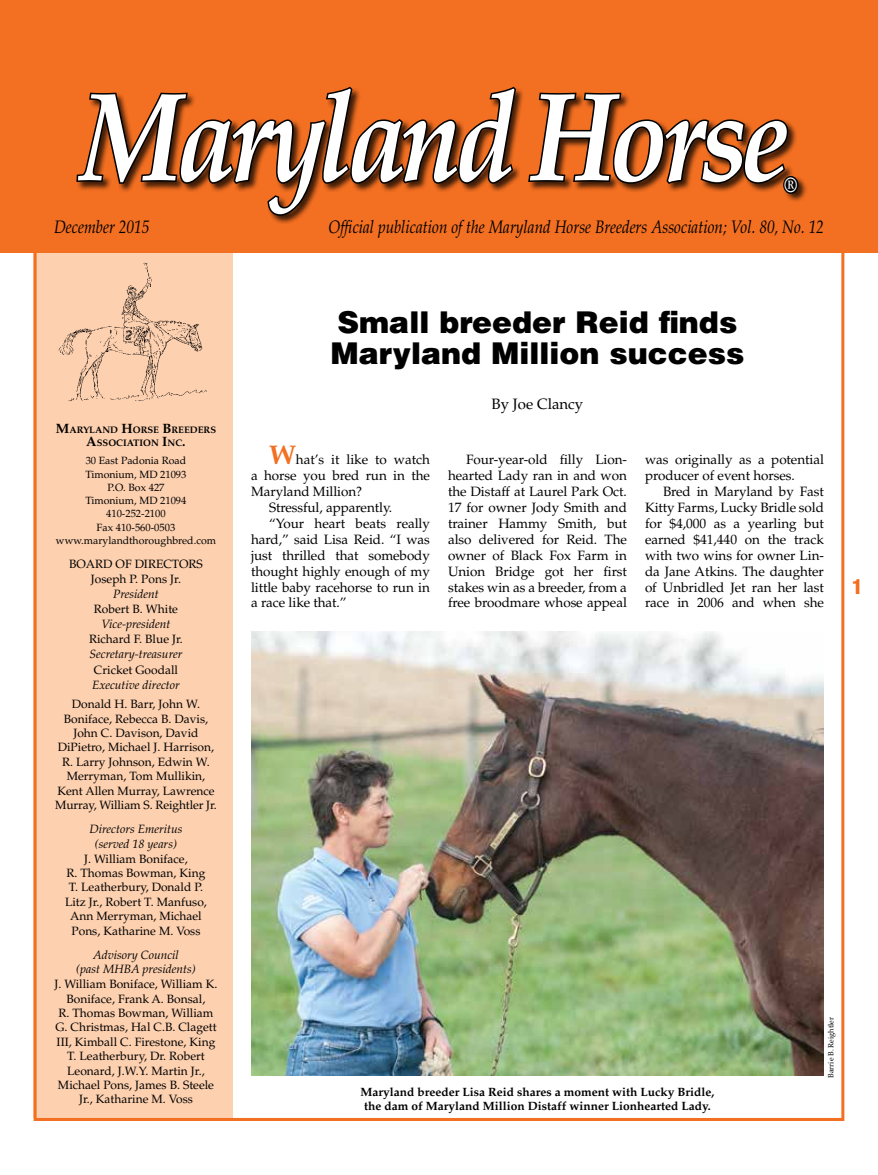
<style>
.page{position:relative;width:878px;height:1175px;background:#fff}
.page>*{position:absolute;margin:0;border:0;box-sizing:border-box;transform-origin:0 0}
.t1{font:italic 700 126px "Palatino LT Std";letter-spacing:-.05em;color:#fff;scale:.85 1}
.t2{font:900 30px/31.5px "Helvetica";color:#000}
.t3{font:italic 700 21px "Palatino LT Std";color:#fff;scale:.85 1}
.t4{font:800 condensed 21px "Helvetica Neue";color:#f36f21}
.t5{font:italic 18px "Palatino LT Std";color:#000;scale:.85 1}
.t6{font:15px "Palatino LT Std";color:#000}
.t7{font:13.5px/15.9px "Palatino LT Std";letter-spacing:-.005em;color:#000;text-align:justify}
.t8{font:12px/14.4px "Palatino LT Std";color:#000;text-align:center}
.t9{font:italic 12px/15px "Palatino LT Std";color:#000;text-align:center}
.t10{font:700 12px/13.5px "Palatino LT Std";color:#000;text-align:center}
.t11{font:10.5px/13.2px "Palatino LT Std";color:#000;text-align:center}
.t12{font:700 9.45px/13.5px "Palatino LT Std";color:#000;text-align:center}
.t13{font:7.5px "Palatino LT Std";color:#000}
.s1{font-size:13.5px}
.s2{font-weight:700;font-size:27px;color:#f36f21}
</style>
<div class="page">
<div style="left:34px;top:233px;width:199px;height:885px;background:#fdd0af"></div>
<div style="left:0;top:0;width:878px;height:252px;background:#f36f21"></div>
<svg style="left:76px;top:86px;width:441px;height:131px"></svg>
<svg style="left:528px;top:92px;width:272px;height:103px"></svg>
<img style="left:58px;top:262px;width:149px;height:140px">
<img style="left:251px;top:632px;width:573px;height:443px">
<h1 class="t1" style="left:80px;top:63px;width:835px">Maryland Horse</h1>
<h3 class="t3" style="left:784px;top:173px;width:17px">®</h3>
<h3 class="t5" style="left:54px;top:216px;width:114px">December 2015</h3>
<h3 class="t5" style="left:328px;top:216px;width:584px">Official publication of the Maryland Horse Breeders Association; Vol. 80, No. 12</h3>
<p class="t12" style="left:56px;top:423px;width:162px"><span class="s1">M</span>ARYLAND <span class="s1">H</span>ORSE <span class="s1">B</span>REEDERS<br><span class="s1">A</span>SSOCIATION <span class="s1">I</span>NC<span class="s1">.</span></p>
<p class="t11" style="left:56px;top:454px;width:162px">30 East Padonia Road<br>Timonium, MD 21093<br>P.O. Box 427<br>Timonium, MD 21094<br>410-252-2100<br>Fax 410-560-0503 www.marylandthoroughbred.com</p>
<p class="t8" style="left:69px;top:556px;width:135px;line-height:15px">BOARD OF DIRECTORS<br>Joseph P. Pons Jr.</p>
<p class="t9" style="left:113px;top:587px;width:47px">President</p>
<p class="t8" style="left:94px;top:602px;width:86px">Robert B. White</p>
<p class="t9" style="left:101px;top:617px;width:71px">Vice-president</p>
<p class="t8" style="left:89px;top:632px;width:95px">Richard F. Blue Jr.</p>
<p class="t9" style="left:89px;top:647px;width:94px">Secretary-treasurer</p>
<p class="t8" style="left:94px;top:662px;width:85px">Cricket Goodall</p>
<p class="t9" style="left:92px;top:677px;width:89px">Executive director</p>
<p class="t8" style="left:55px;top:697px;width:163px">Donald H. Barr, John W.<br>Boniface, Rebecca B. Davis,<br>John C. Davison, David<br>DiPietro, Michael J. Harrison,<br>R. Larry Johnson, Edwin W.<br>Merryman, Tom Mullikin,<br>Kent Allen Murray, Lawrence<br>Murray, William S. Reightler Jr.</p>
<p class="t9" style="left:89px;top:821px;width:95px">Directors Emeritus (served 18 years)</p>
<p class="t8" style="left:65px;top:851px;width:143px">J. William Boniface,<br>R. Thomas Bowman, King<br>T. Leatherbury, Donald P.<br>Litz Jr., Robert T. Manfuso,<br>Ann Merryman, Michael<br>Pons, Katharine M. Voss</p>
<p class="t9" style="left:76px;top:947px;width:121px;line-height:14.4px">Advisory Council<br>(past MHBA presidents)</p>
<p class="t8" style="left:54px;top:977px;width:164px">J. William Boniface, William K.<br>Boniface, Frank A. Bonsal,<br>R. Thomas Bowman, William<br>G. Christmas, Hal C.B. Clagett<br>III, Kimball C. Firestone, King<br>T. Leatherbury, Dr. Robert<br>Leonard, J.W.Y. Martin Jr.,<br>Michael Pons, James B. Steele<br>Jr., Katharine M. Voss</p>
<h2 class="t2" style="left:330px;top:305px;width:415px">Small breeder Reid finds<br>Maryland Million success</h2>
<p class="t6" style="left:491px;top:395px;width:93px">By Joe Clancy</p>
<p class="t7" style="left:269px;top:452px;width:162px"><span class="s2">W</span>hat’s it like to watch</p>
<p class="t7" style="left:251px;top:468px;width:180px">a horse you bred run in the</p>
<p class="t7" style="left:251px;top:484px;width:113px">Maryland Million?</p>
<p class="t7" style="left:269px;top:499px;width:125px">Stressful, apparently.</p>
<p class="t7" style="left:269px;top:515px;width:162px">“Your heart beats really</p>
<p class="t7" style="left:251px;top:531px;width:180px">hard,” said Lisa Reid. “I was</p>
<p class="t7" style="left:251px;top:547px;width:180px">just thrilled that somebody</p>
<p class="t7" style="left:251px;top:563px;width:180px">thought highly enough of my</p>
<p class="t7" style="left:251px;top:579px;width:180px">little baby racehorse to run in</p>
<p class="t7" style="left:251px;top:595px;width:97px">a race like that.”</p>
<p class="t7" style="left:448px;top:452px;width:180px;text-indent:18px">Four-year-old filly Lion&shy;hearted Lady ran in and won the Distaff at Laurel Park Oct.<br>17 for owner Jody Smith and trainer Hammy Smith, but also delivered for Reid. The owner of Black Fox Farm in Union Bridge got her first stakes win as a breeder, from a free broodmare whose appeal</p>
<p class="t7" style="left:645px;top:452px;width:180px">was originally as a potential producer of event horses.</p>
<p class="t7" style="left:645px;top:484px;width:180px;text-indent:18px">Bred in Maryland by Fast Kitty Farms, Lucky Bridle sold for $4,000 as a yearling but earned $41,440 on the track with two wins for owner Lin&shy;da Jane Atkins. The daughter of Unbridled Jet ran her last race in 2006 and when she</p>
<h3 class="t4" style="left:851px;top:574px;width:12px">1</h3>
<p class="t10" style="left:360px;top:1085px;width:355px">Maryland breeder Lisa Reid shares a moment with Lucky Bridle, the dam of Maryland Million Distaff winner Lionhearted Lady.</p>
<p class="t13" style="left:826px;top:1077px;width:62px;rotate:-90deg">Barrie B. Reightler</p>
</div>
